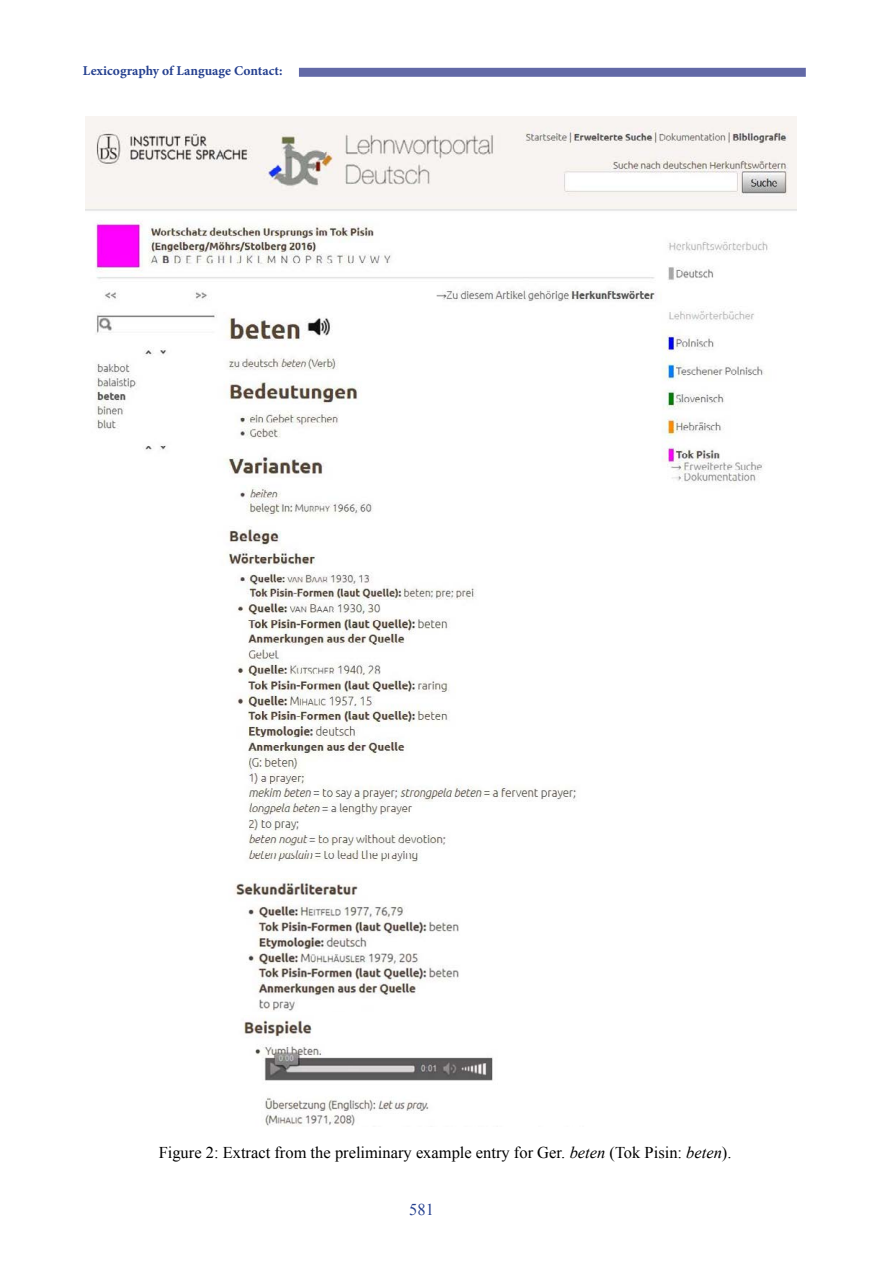
<style>
.page{position:relative;width:893px;height:1263px;background:#fff}
.page>*{position:absolute;margin:0;border:0;box-sizing:border-box;transform-origin:0 0}
.t1{font:16.5px "Times New Roman";color:#000}
.t2{font:16.5px "Times New Roman";color:#25408f}
.t3{font:700 13.5px "Minion Pro";color:#25408f}
.s1{font-style:italic}
</style>
<div class="page">
<div style="left:299px;top:68px;width:507px;height:9px;background:#6269a7"></div>
<img style="left:85px;top:116px;width:711px;height:485px">
<img style="left:237px;top:601px;width:339px;height:263px">
<img style="left:234px;top:878px;width:225px;height:133px">
<img style="left:244px;top:1018px;width:249px;height:108px">
<p class="t3" style="left:83px;top:61px;width:201px">Lexicography of Language Contact:</p>
<p class="t1" style="left:159px;top:1142px;width:574px">Figure 2: Extract from the preliminary example entry for Ger. <span class="s1">beten</span> (Tok Pisin: <span class="s1">beten</span>).</p>
<p class="t2" style="left:409px;top:1198px;width:26px">581</p>
</div>
